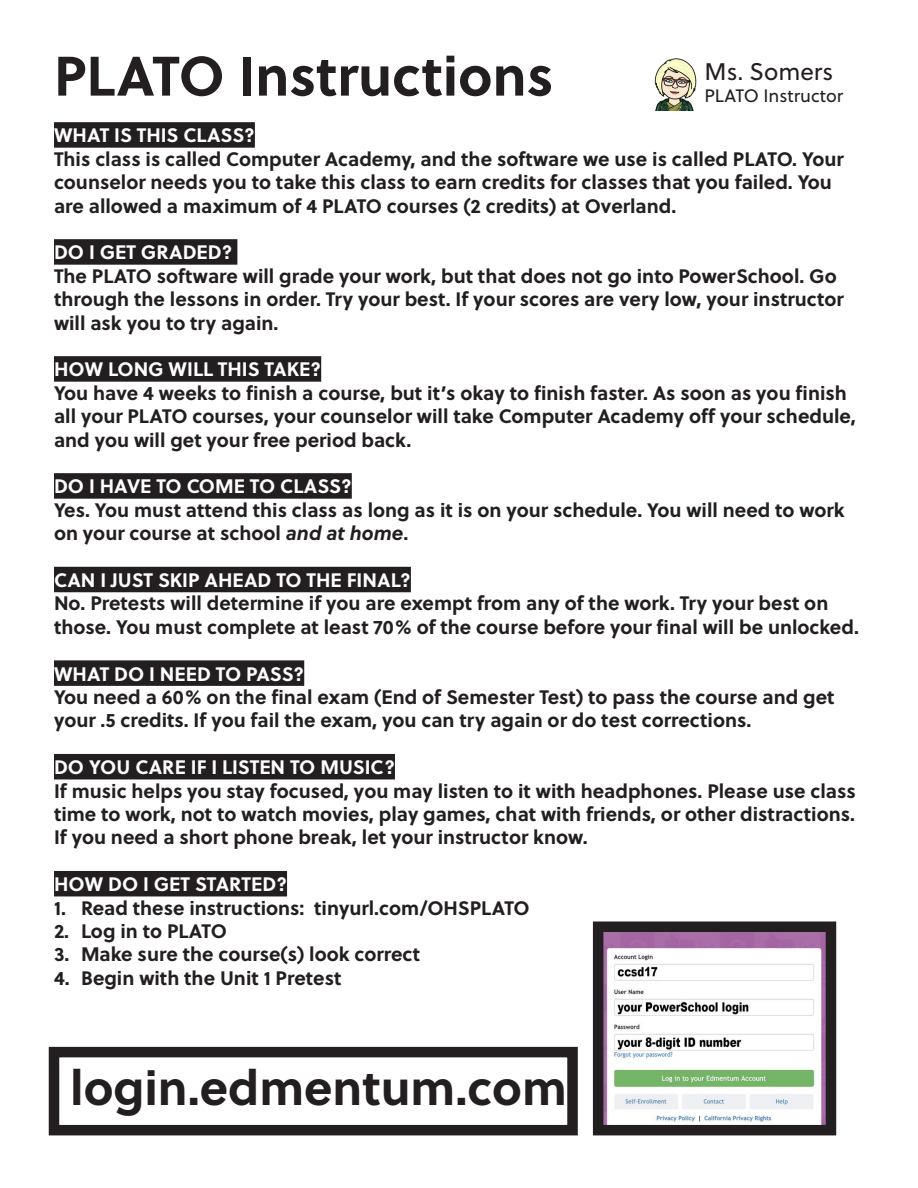
<style>
.page{position:relative;width:918px;height:1188px;background:#fff}
.page>*{position:absolute;margin:0;border:0;box-sizing:border-box;transform-origin:0 0}
.t1{font:700 55.5px "Soleil";color:#231f20}
.t2{font:700 48.3px "Soleil";color:#231f20}
.t3{font:24px "Soleil";color:#231f20}
.t4{font:700 19.5px/23.4px "Soleil";color:#231f20}
.t5{font:700 19.5px "Soleil";color:#fff}
.t6{font:18px "Soleil";color:#231f20}
.s1{font-style:italic}
</style>
<div class="page">
<div style="left:54px;top:122px;width:201px;height:26px;background:#231f20"></div>
<div style="left:54px;top:239px;width:183px;height:26px;background:#231f20"></div>
<div style="left:54px;top:356px;width:267px;height:26px;background:#231f20"></div>
<div style="left:54px;top:473px;width:298px;height:26px;background:#231f20"></div>
<div style="left:54px;top:567px;width:357px;height:25px;background:#231f20"></div>
<div style="left:54px;top:660px;width:250px;height:26px;background:#231f20"></div>
<div style="left:54px;top:754px;width:341px;height:25px;background:#231f20"></div>
<div style="left:54px;top:871px;width:233px;height:25px;background:#231f20"></div>
<div style="left:49px;top:1047px;width:529px;height:88px;border:10px solid #231f20"></div>
<img style="left:604px;top:932px;width:221px;height:192px">
<div style="left:593px;top:921px;width:243px;height:214px;border:10px solid #231f20"></div>
<img style="left:654px;top:58px;width:43px;height:52px">
<p class="t1" style="left:54px;top:33px;width:501px">PLATO Instructions</p>
<p class="t5" style="left:54px;top:120px;width:202px">WHAT IS THIS CLASS?</p>
<p class="t4" style="left:54px;top:146px;width:791px">This class is called Computer Academy, and the software we use is called PLATO. Your counselor needs you to take this class to earn credits for classes that you failed. You are allowed a maximum of 4 PLATO courses (2 credits) at Overland.</p>
<p class="t5" style="left:54px;top:237px;width:180px">DO I GET GRADED?</p>
<p class="t4" style="left:54px;top:263px;width:791px">The PLATO software will grade your work, but that does not go into PowerSchool. Go through the lessons in order. Try your best. If your scores are very low, your instructor will ask you to try again.</p>
<p class="t5" style="left:54px;top:354px;width:269px">HOW LONG WILL THIS TAKE?</p>
<p class="t4" style="left:54px;top:380px;width:803px">You have 4 weeks to finish a course, but it’s okay to finish faster. As soon as you finish all your PLATO courses, your counselor will take Computer Academy off your schedule, and you will get your free period back.</p>
<p class="t5" style="left:54px;top:471px;width:299px">DO I HAVE TO COME TO CLASS?</p>
<p class="t4" style="left:54px;top:497px;width:792px">Yes. You must attend this class as long as it is on your schedule. You will need to work on your course at school <span class="s1">and at home</span>.</p>
<p class="t5" style="left:54px;top:565px;width:358px">CAN I JUST SKIP AHEAD TO THE FINAL?</p>
<p class="t4" style="left:54px;top:591px;width:806px">No. Pretests will determine if you are exempt from any of the work. Try your best on those. You must complete at least 70% of the course before your final will be unlocked.</p>
<p class="t5" style="left:54px;top:659px;width:252px">WHAT DO I NEED TO PASS?</p>
<p class="t4" style="left:54px;top:684px;width:782px">You need a 60% on the final exam (End of Semester Test) to pass the course and get your .5 credits. If you fail the exam, you can try again or do test corrections.</p>
<p class="t5" style="left:54px;top:752px;width:342px">DO YOU CARE IF I LISTEN TO MUSIC?</p>
<p class="t4" style="left:54px;top:778px;width:803px;text-align:justify">If music helps you stay focused, you may listen to it with headphones. Please use class time to work, not to watch movies, play games, chat with friends, or other distractions.<br>If you need a short phone break, let your instructor know.</p>
<p class="t5" style="left:54px;top:869px;width:235px">HOW DO I GET STARTED?</p>
<p class="t4" style="left:54px;top:895px;width:477px">1. Read these instructions: tinyurl.com/OHSPLATO</p>
<p class="t4" style="left:54px;top:918px;width:175px">2. Log in to PLATO</p>
<p class="t4" style="left:54px;top:942px;width:368px">3. Make sure the course(s) look correct</p>
<p class="t4" style="left:54px;top:965px;width:289px">4. Begin with the Unit 1 Pretest</p>
<p class="t3" style="left:705px;top:54px;width:130px">Ms. Somers</p>
<p class="t6" style="left:705px;top:82px;width:140px">PLATO Instructor</p>
<p class="t2" style="left:70px;top:1050px;width:498px">login.edmentum.com</p>
</div>
